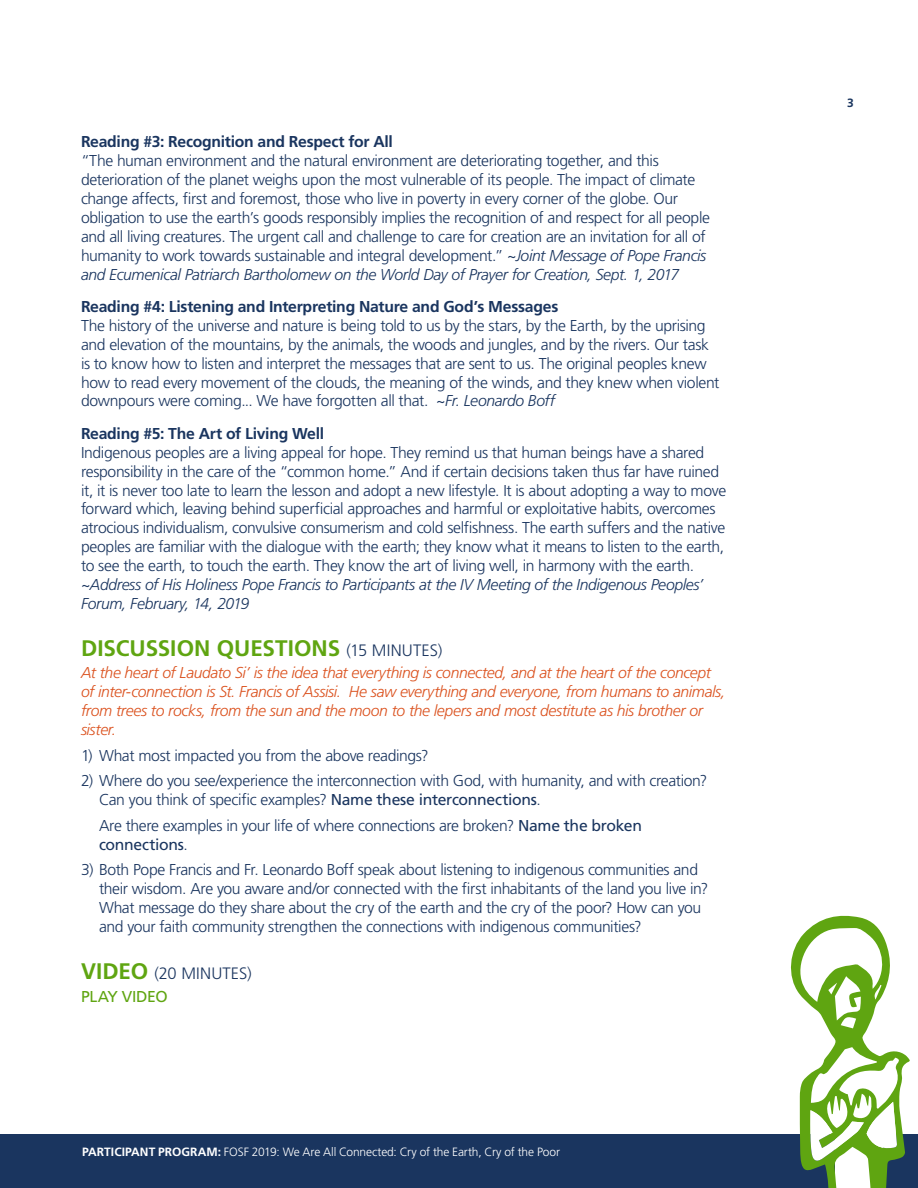
<style>
.page{position:relative;width:918px;height:1188px;background:#fff}
.page>*{position:absolute;margin:0;border:0;box-sizing:border-box;transform-origin:0 0}
.t1{font:700 22.5px "Frutiger";color:#5fa511}
.t2{font:300 16.5px "Frutiger";letter-spacing:.01em;color:#1a355f}
.t3{font:300 15.75px/18.9px "Frutiger";letter-spacing:-.025em;color:#1a355f}
.t4{font:italic 300 15.75px/18.9px "Frutiger";letter-spacing:-.025em;color:#db521f}
.t5{font:700 15.75px "Frutiger";letter-spacing:-.015em;color:#1a355f}
.t6{font:15.75px "Frutiger";letter-spacing:-.02em;color:#5fa511}
.t7{font:300 12px "Frutiger";letter-spacing:-.01em;color:#fff}
.t8{font:700 12px "Frutiger";color:#1a355f}
.s1{font-style:italic}
.s2{font-weight:300;font-size:16.5px;color:#1a355f}
.s3{font-weight:400}
.s4{font-weight:700;font-size:22.5px;color:#5fa511}
.s5{font-weight:700}
</style>
<div class="page">
<div style="left:0;top:1134px;width:835px;height:54px;background:#1a355f"></div>
<div style="left:883px;top:1134px;width:35px;height:54px;background:#1a355f"></div>
<svg style="left:791px;top:916px;width:119px;height:272px"></svg>
<p class="t5" style="left:81px;top:133px;width:313px">Reading #3: Recognition and Respect for All</p>
<p class="t3" style="left:81px;top:151px;width:631px">“The human environment and the natural environment are deteriorating together, and this deterioration of the planet weighs upon the most vulnerable of its people. The impact of climate change affects, first and foremost, those who live in poverty in every corner of the globe. Our obligation to use the earth’s goods responsibly implies the recognition of and respect for all people and all living creatures. The urgent call and challenge to care for creation are an invitation for all of humanity to work towards sustainable and integral development.” ~<span class="s1">Joint Message of Pope Francis and Ecumenical Patriarch Bartholomew on the World Day of Prayer for Creation, Sept. 1, 2017</span></p>
<p class="t5" style="left:81px;top:297px;width:479px">Reading #4: Listening and Interpreting Nature and God’s Messages</p>
<p class="t3" style="left:81px;top:316px;width:640px">The history of the universe and nature is being told to us by the stars, by the Earth, by the uprising and elevation of the mountains, by the animals, the woods and jungles, and by the rivers. Our task is to know how to listen and interpret the messages that are sent to us. The original peoples knew how to read every movement of the clouds, the meaning of the winds, and they knew when violent downpours were coming... We have forgotten all that. <span class="s1">~Fr. Leonardo Boff</span></p>
<p class="t5" style="left:81px;top:424px;width:245px">Reading #5: The Art of Living Well</p>
<p class="t3" style="left:81px;top:443px;width:647px">Indigenous peoples are a living appeal for hope. They remind us that human beings have a shared responsibility in the care of the “common home.” And if certain decisions taken thus far have ruined it, it is never too late to learn the lesson and adopt a new lifestyle. It is about adopting a way to move forward which, leaving behind superficial approaches and harmful or exploitative habits, overcomes atrocious individualism, convulsive consumerism and cold selfishness. The earth suffers and the native peoples are familiar with the dialogue with the earth; they know what it means to listen to the earth, to see the earth, to touch the earth. They know the art of living well, in harmony with the earth. ~<span class="s1">Address of His Holiness Pope Francis to Participants at the IV Meeting of the Indigenous Peoples’ Forum, February, 14, 2019</span></p>
<h1 class="t1" style="left:81px;top:635px;width:363px">DISCUSSION QUESTIONS <span class="s2">(15 MINUTES)</span></h1>
<p class="t4" style="left:81px;top:663px;width:646px">At the heart of Laudato Si’ is the idea that everything is connected, and at the heart of the concept of inter-connection is St. Francis of Assisi. He saw everything and everyone, from humans to animals, from trees to rocks, from the sun and the moon to the lepers and most destitute as his brother or sister.</p>
<p class="t3" style="left:81px;top:746px;width:349px">1) What most impacted you from the above readings?</p>
<p class="t3" style="left:99px;top:771px;width:610px;text-indent:-18px">2) Where do you see/experience the interconnection with God, with humanity, and with creation?<br>Can you think of specific examples? <span class="s3">Name these interconnections</span>.</p>
<p class="t3" style="left:99px;top:816px;width:545px">Are there examples in your life of where connections are broken? <span class="s3">Name the broken connections</span>.</p>
<p class="t3" style="left:99px;top:861px;width:611px;text-indent:-18px">3) Both Pope Francis and Fr. Leonardo Boff speak about listening to indigenous communities and their wisdom. Are you aware and/or connected with the first inhabitants of the land you live in?<br>What message do they share about the cry of the earth and the cry of the poor? How can you and your faith community strengthen the connections with indigenous communities?</p>
<p class="t2" style="left:81px;top:964px;width:172px"><span class="s4">VIDEO</span> (20 MINUTES)</p>
<p class="t6" style="left:81px;top:987px;width:88px">PLAY VIDEO</p>
<p class="t7" style="left:82px;top:1145px;width:479px"><span class="s5">PARTICIPANT PROGRAM:</span> FOSF 2019: We Are All Connected: Cry of the Earth, Cry of the Poor</p>
<p class="t8" style="left:847px;top:95px;width:8px">3</p>
</div>
